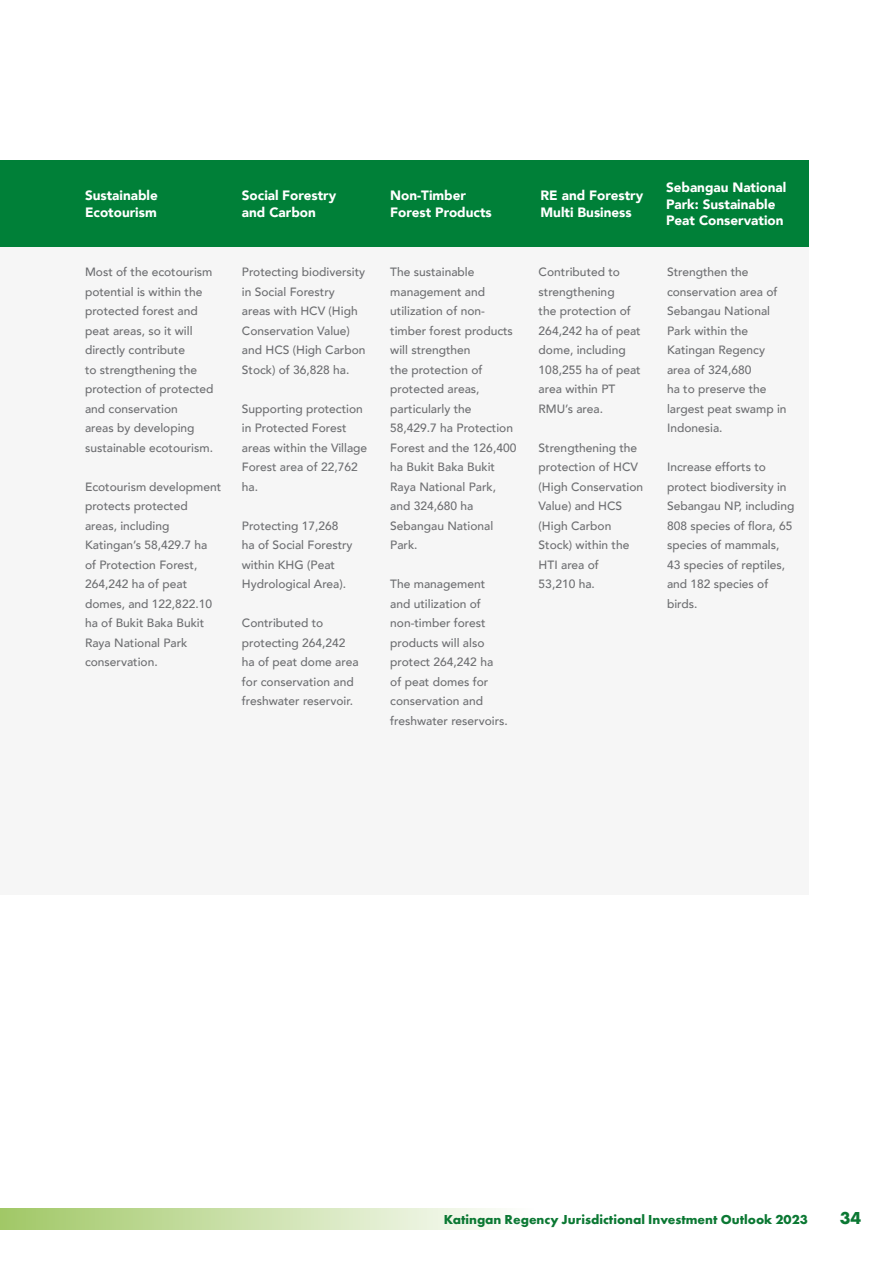
<style>
.page{position:relative;width:893px;height:1263px;background:#fff}
.page>*{position:absolute;margin:0;border:0;box-sizing:border-box;transform-origin:0 0}
.t1{font:700 18px "Futura PT";color:#0b7833}
.t2{font:900 13.5px/16.2px "Avenir";color:#fff}
.t3{font:700 13.5px "Futura PT";color:#0b7833}
.t4{font:500 12px/19.5px "Avenir";color:#6d6e71}
</style>
<div class="page">
<div style="left:0;top:1208px;width:536px;height:21px;background:linear-gradient(to right,#a1c867,#fefefe)"></div>
<div style="left:0;top:246px;width:808px;height:649px;background:#f6f6f6"></div>
<div style="left:0;top:160px;width:808px;height:87px;background:#008038"></div>
<p class="t2" style="left:85px;top:187px;width:74px">Sustainable<br>Ecotourism</p>
<p class="t2" style="left:242px;top:187px;width:96px">Social Forestry and Carbon</p>
<p class="t2" style="left:390px;top:187px;width:103px">Non-Timber<br>Forest Products</p>
<p class="t2" style="left:540px;top:187px;width:104px">RE and Forestry<br>Multi Business</p>
<p class="t2" style="left:666px;top:179px;width:122px">Sebangau National<br>Park: Sustainable<br>Peat Conservation</p>
<p class="t4" style="left:85px;top:262px;width:130px">Most of the ecotourism potential is within the protected forest and peat areas, so it will directly contribute<br>to strengthening the protection of protected and conservation<br>areas by developing sustainable ecotourism.</p>
<p class="t4" style="left:85px;top:476px;width:138px">Ecotourism development protects protected areas, including<br>Katingan’s 58,429.7 ha of Protection Forest,<br>264,242 ha of peat domes, and 122,822.10 ha of Bukit Baka Bukit<br>Raya National Park conservation.</p>
<p class="t4" style="left:242px;top:262px;width:125px">Protecting biodiversity in Social Forestry areas with HCV (High<br>Conservation Value) and HCS (High Carbon<br>Stock) of 36,828 ha.</p>
<p class="t4" style="left:242px;top:398px;width:127px">Supporting protection in Protected Forest areas within the Village<br>Forest area of 22,762 ha.</p>
<p class="t4" style="left:242px;top:515px;width:112px">Protecting 17,268 ha of Social Forestry within KHG (Peat<br>Hydrological Area).</p>
<p class="t4" style="left:242px;top:613px;width:118px">Contributed to protecting 264,242 ha of peat dome area for conservation and freshwater reservoir.</p>
<p class="t4" style="left:390px;top:262px;width:128px">The sustainable management and utilization of non&shy;timber forest products will strengthen<br>the protection of protected areas, particularly the<br>58,429.7 ha Protection<br>Forest and the 126,400 ha Bukit Baka Bukit<br>Raya National Park, and 324,680 ha<br>Sebangau National<br>Park.</p>
<p class="t4" style="left:390px;top:574px;width:119px">The management and utilization of non-timber forest products will also protect 264,242 ha<br>of peat domes for conservation and freshwater reservoirs.</p>
<p class="t4" style="left:539px;top:262px;width:104px">Contributed to strengthening<br>the protection of<br>264,242 ha of peat dome, including<br>108,255 ha of peat area within PT<br>RMU’s area.</p>
<p class="t4" style="left:539px;top:437px;width:106px">Strengthening the protection of HCV (High Conservation<br>Value) and HCS (High Carbon<br>Stock) within the<br>HTI area of<br>53,210 ha.</p>
<p class="t4" style="left:667px;top:262px;width:121px">Strengthen the conservation area of<br>Sebangau National<br>Park within the<br>Katingan Regency area of 324,680<br>ha to preserve the largest peat swamp in<br>Indonesia.</p>
<p class="t4" style="left:667px;top:457px;width:129px">Increase efforts to protect biodiversity in<br>Sebangau NP, including<br>808 species of flora, 65 species of mammals,<br>43 species of reptiles, and 182 species of birds.</p>
<p class="t3" style="left:444px;top:1210px;width:365px">Katingan Regency Jurisdictional Investment Outlook 2023</p>
<h1 class="t1" style="left:840px;top:1206px;width:23px">34</h1>
</div>
